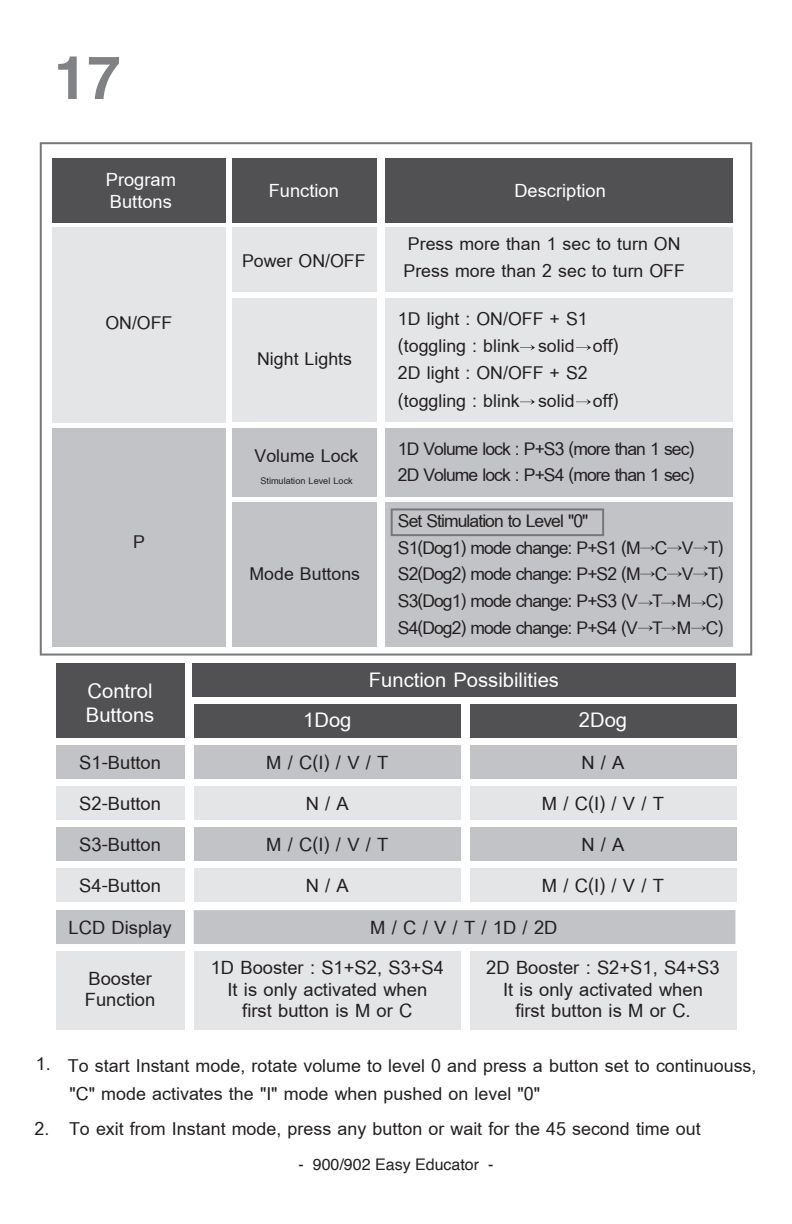
<style>
.page{position:relative;width:792px;height:1224px;background:#fff}
.page>*{position:absolute;margin:0;border:0;box-sizing:border-box;transform-origin:0 0}
.t1{font:700 60px "Helvetica";color:#808285}
.t2{font:700 30.8px/24.4px "Cordia UPC";color:#fff}
.t3{font:700 28px/21.8px "Cordia UPC";color:#231f20;text-align:center}
.t4{font:700 28px/21.8px "Cordia UPC";color:#fff}
.t5{font:700 27.2px/27.2px "Cordia UPC";color:#231f20}
.t6{font:700 26.8px/26.8px "Cordia UPC";letter-spacing:-.035em;color:#231f20}
.t7{font:16px "Helvetica";color:#231f20}
.t8{font:700 13.8px "Cordia UPC";color:#231f20}
</style>
<div class="page">
<div style="left:56px;top:663px;width:129px;height:75px;background:#515153"></div>
<div style="left:470px;top:704px;width:266px;height:34px;background:#515153"></div>
<div style="left:192px;top:663px;width:543px;height:34px;background:#515153"></div>
<div style="left:56px;top:745px;width:129px;height:34px;background:#c2c3c6"></div>
<div style="left:56px;top:786px;width:129px;height:34px;background:#e4e5e7"></div>
<div style="left:56px;top:827px;width:129px;height:34px;background:#c2c3c6"></div>
<div style="left:56px;top:868px;width:129px;height:34px;background:#e4e5e7"></div>
<div style="left:56px;top:910px;width:129px;height:34px;background:#c2c3c6"></div>
<div style="left:56px;top:952px;width:129px;height:78px;background:#e4e5e7"></div>
<div style="left:470px;top:745px;width:266px;height:34px;background:#c2c3c6"></div>
<div style="left:470px;top:786px;width:266px;height:34px;background:#e4e5e7"></div>
<div style="left:470px;top:827px;width:266px;height:34px;background:#c2c3c6"></div>
<div style="left:470px;top:868px;width:266px;height:34px;background:#e4e5e7"></div>
<div style="left:470px;top:952px;width:266px;height:78px;background:#e4e5e7"></div>
<div style="left:194px;top:704px;width:267px;height:34px;background:#515153"></div>
<div style="left:194px;top:745px;width:267px;height:34px;background:#c2c3c6"></div>
<div style="left:194px;top:786px;width:267px;height:34px;background:#e4e5e7"></div>
<div style="left:194px;top:827px;width:267px;height:34px;background:#c2c3c6"></div>
<div style="left:194px;top:868px;width:267px;height:34px;background:#e4e5e7"></div>
<div style="left:194px;top:910px;width:541px;height:34px;background:#c2c3c6"></div>
<div style="left:194px;top:952px;width:267px;height:78px;background:#e4e5e7"></div>
<svg style="left:40px;top:142px;width:712px;height:514px;background:#c7c7ca"></svg>
<svg style="left:391px;top:508px;width:213px;height:28px;background:#b6b7ba"></svg>
<h1 class="t1" style="left:54px;top:29px;width:68px">17</h1>
<p class="t4" style="left:106px;top:169px;width:72px">Program<br>Buttons</p>
<p class="t5" style="left:105px;top:309px;width:69px">ON/OFF</p>
<p class="t5" style="left:133px;top:528px;width:13px">P</p>
<p class="t2" style="left:86px;top:679px;width:70px">Control<br>Buttons</p>
<p class="t3" style="left:69px;top:743px;width:105px;line-height:41.2px">S1-Button<br>S2-Button<br>S3-Button<br>S4-Button<br>LCD Display</p>
<p class="t3" style="left:85px;top:968px;width:72px;text-align:left">Booster<br>Function</p>
<p class="t4" style="left:269px;top:180px;width:72px">Function</p>
<p class="t4" style="left:514px;top:180px;width:93px">Description</p>
<p class="t5" style="left:242px;top:248px;width:125px">Power ON/OFF</p>
<p class="t5" style="left:257px;top:345px;width:96px">Night Lights</p>
<p class="t5" style="left:255px;top:443px;width:105px">Volume Lock</p>
<p class="t8" style="left:260px;top:472px;width:94px">Stimulation Level Lock</p>
<p class="t5" style="left:249px;top:561px;width:112px">Mode Buttons</p>
<p class="t5" style="left:404px;top:231px;width:283px">Press more than 1 sec to turn ON<br>Press more than 2 sec to turn OFF</p>
<p class="t5" style="left:398px;top:306px;width:222px">1D light : ON/OFF + S1 (toggling : blink solid off)<br>2D light : ON/OFF + S2 (toggling : blink solid off)</p>
<p class="t6" style="left:398px;top:436px;width:298px">1D Volume lock : P+S3 (more than 1 sec)<br>2D Volume lock : P+S4 (more than 1 sec)</p>
<p class="t6" style="left:398px;top:508px;width:327px">Set Stimulation to Level "0"<br>S1(Dog1) mode change: P+S1 (M C V T)<br>S2(Dog2) mode change: P+S2 (M C V T)<br>S3(Dog1) mode change: P+S3 (V T M C)<br>S4(Dog2) mode change: P+S4 (V T M C)</p>
<p class="t2" style="left:369px;top:669px;width:192px">Function Possibilities</p>
<p class="t2" style="left:303px;top:709px;width:50px">1Dog</p>
<p class="t2" style="left:579px;top:709px;width:50px">2Dog</p>
<p class="t3" style="left:266px;top:752px;width:124px">M / C(I) / V / T</p>
<p class="t3" style="left:306px;top:793px;width:45px">N / A</p>
<p class="t3" style="left:266px;top:834px;width:124px">M / C(I) / V / T</p>
<p class="t3" style="left:306px;top:875px;width:45px">N / A</p>
<p class="t3" style="left:370px;top:917px;width:189px">M / C / V / T / 1D / 2D</p>
<p class="t3" style="left:211px;top:957px;width:235px">1D Booster : S1+S2, S3+S4</p>
<p class="t3" style="left:228px;top:979px;width:201px">It is only activated when first button is M or C</p>
<p class="t3" style="left:542px;top:743px;width:124px;line-height:41px">N / A<br>M / C(I) / V / T<br>N / A<br>M / C(I) / V / T</p>
<p class="t3" style="left:486px;top:957px;width:235px">2D Booster : S2+S1, S4+S3<br>It is only activated when first button is M or C.</p>
<p class="t5" style="left:70px;top:1053px;width:689px;text-indent:-34px">1. To start Instant mode, rotate volume to level 0 and press a button set to continuouss, "C" mode activates the "I" mode when pushed on level "0"</p>
<p class="t5" style="left:34px;top:1115px;width:668px">2. To exit from Instant mode, press any button or wait for the 45 second time out</p>
<p class="t7" style="left:299px;top:1152px;width:196px">- 900/902 Easy Educator -</p>
</div>
